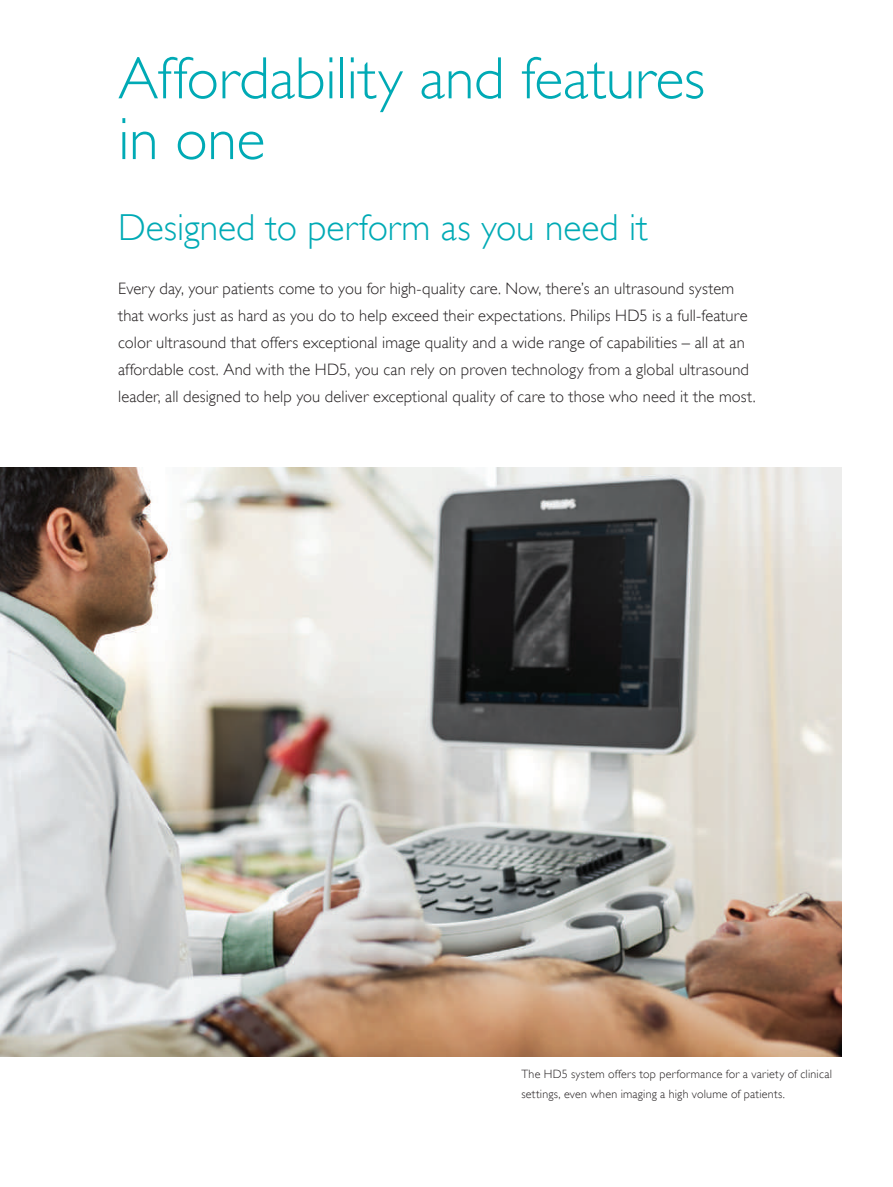
<style>
.page{position:relative;width:893px;height:1187px;background:#fff}
.page>*{position:absolute;margin:0;border:0;box-sizing:border-box;transform-origin:0 0}
.t1{font:60px/60.8px "Gill Sans Alt One WGL Light";letter-spacing:-.005em;color:#00aab5}
.t2{font:37.5px "Gill Sans Alt One WGL Light";color:#00aab5}
.t3{font:16.5px/27px "Gill Sans Alt One WGL Light";letter-spacing:.01em;color:#231f20}
.t4{font:12px/20.2px "Gill Sans Alt One WGL Light";letter-spacing:.02em;color:#231f20}
</style>
<div class="page">
<img style="left:0;top:468px;width:842px;height:588px">
<h1 class="t1" style="left:118px;top:48px;width:588px">Affordability and features in one</h1>
<h2 class="t2" style="left:118px;top:203px;width:531px">Designed to perform as you need it</h2>
<p class="t3" style="left:118px;top:275px;width:639px">Every day, your patients come to you for high-quality care. Now, there’s an ultrasound system that works just as hard as you do to help exceed their expectations. Philips HD5 is a full-feature color ultrasound that offers exceptional image quality and a wide range of capabilities – all at an affordable cost. And with the HD5, you can rely on proven technology from a global ultrasound leader, all designed to help you deliver exceptional quality of care to those who need it the most.</p>
<p class="t4" style="left:521px;top:1063px;width:312px">The HD5 system offers top performance for a variety of clinical settings, even when imaging a high volume of patients.</p>
</div>
